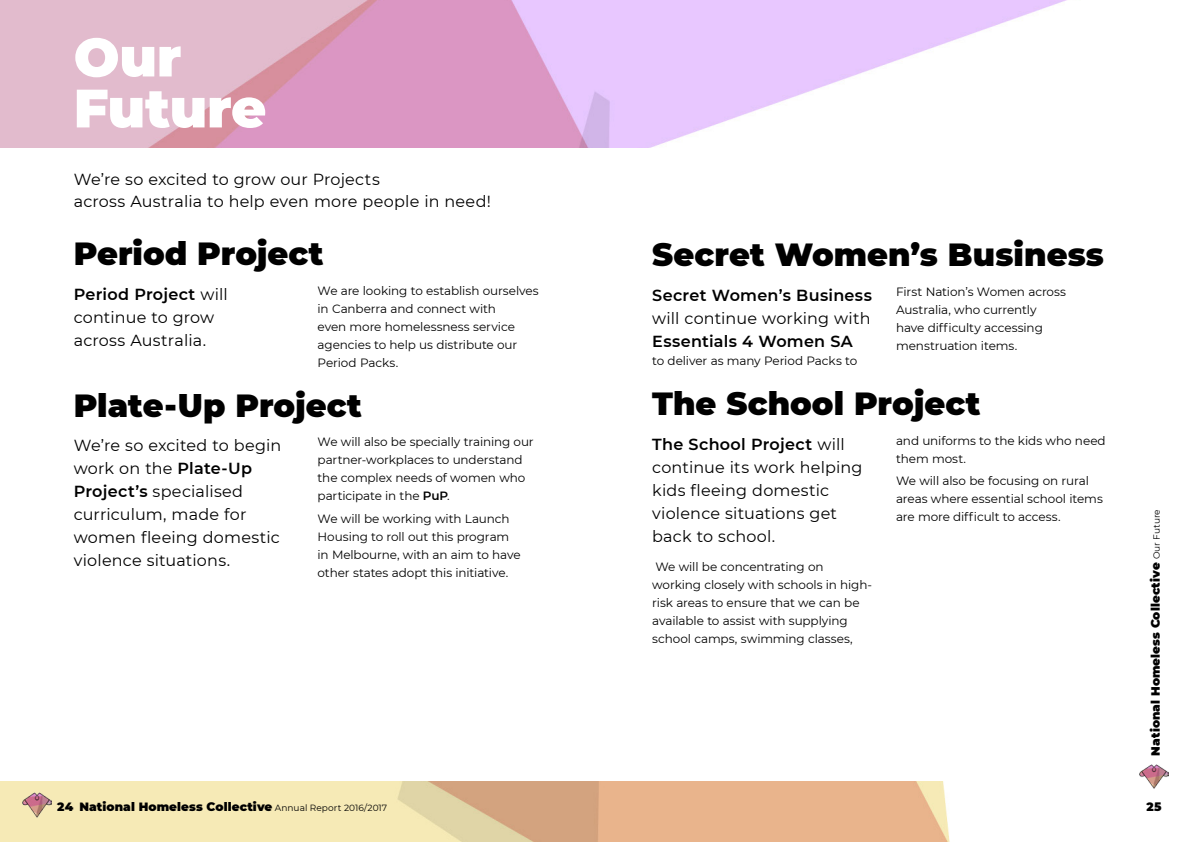
<style>
.page{position:relative;width:1191px;height:842px;background:#fff}
.page>*{position:absolute;margin:0;border:0;box-sizing:border-box;transform-origin:0 0}
.t1{font:900 54px/51px "Montserrat";letter-spacing:-.005em;color:#fff}
.t2{font:900 32px "Montserrat";color:#000}
.t3{font:16px/23px "Montserrat";letter-spacing:.01em;color:#000}
.t4{font:600 16px "Montserrat";letter-spacing:.015em;color:#000}
.t5{font:12px/18px "Montserrat";letter-spacing:-.01em;color:#000}
.t6{font:900 12px "Montserrat";letter-spacing:.01em;color:#000}
.s1{font-weight:600}
.s2{font-weight:400;font-size:9px}
</style>
<div class="page">
<img style="left:0;top:0;width:1067px;height:842px">
<div style="left:0;top:149px;width:1191px;height:632px;background:#fff"></div>
<img style="left:23px;top:791px;width:28px;height:28px">
<img style="left:1140px;top:764px;width:28px;height:25px">
<h1 class="t1" style="left:74px;top:28px;width:194px">Our<br>Future</h1>
<h3 class="t3" style="left:74px;top:167px;width:418px">We’re so excited to grow our Projects<br>across Australia to help even more people in need!</h3>
<h2 class="t2" style="left:74px;top:230px;width:251px">Period Project</h2>
<h3 class="t3" style="left:74px;top:282px;width:155px"><span class="s1">Period Project</span> will continue to grow across Australia.</h3>
<p class="t5" style="left:317px;top:281px;width:223px">We are looking to establish ourselves in Canberra and connect with<br>even more homelessness service agencies to help us distribute our<br>Period Packs.</p>
<h2 class="t2" style="left:74px;top:382px;width:290px">Plate-Up Project</h2>
<h3 class="t3" style="left:74px;top:434px;width:209px">We’re so excited to begin work on the <span class="s1">Plate-Up<br>Project’s</span> specialised curriculum, made for women fleeing domestic violence situations.</h3>
<p class="t5" style="left:317px;top:433px;width:218px">We will also be specially training our partner-workplaces to understand the complex needs of women who participate in the <span class="s1">PuP</span>.</p>
<p class="t5" style="left:317px;top:509px;width:204px">We will be working with Launch<br>Housing to roll out this program in Melbourne, with an aim to have other states adopt this initiative.</p>
<p class="t6" style="left:57px;top:798px;width:331px">24 National Homeless Collective <span class="s2">Annual Report 2016/2017</span></p>
<h2 class="t2" style="left:652px;top:231px;width:453px">Secret Women’s Business</h2>
<h3 class="t4" style="left:652px;top:284px;width:221px">Secret Women’s Business</h3>
<h3 class="t3" style="left:652px;top:306px;width:220px">will continue working with</h3>
<h3 class="t4" style="left:652px;top:330px;width:202px">Essentials 4 Women SA</h3>
<p class="t5" style="left:652px;top:351px;width:206px">to deliver as many Period Packs to</p>
<p class="t5" style="left:896px;top:282px;width:171px">First Nation’s Women across<br>Australia, who currently have difficulty accessing menstruation items.</p>
<h2 class="t2" style="left:652px;top:380px;width:330px">The School Project</h2>
<h3 class="t3" style="left:652px;top:432px;width:212px"><span class="s1">The School Project</span> will continue its work helping kids fleeing domestic violence situations get back to school.</h3>
<p class="t5" style="left:652px;top:557px;width:221px">We will be concentrating on working closely with schools in high&shy;risk areas to ensure that we can be available to assist with supplying school camps, swimming classes,</p>
<p class="t5" style="left:896px;top:431px;width:211px">and uniforms to the kids who need them most.</p>
<p class="t5" style="left:896px;top:471px;width:208px">We will also be focusing on rural areas where essential school items are more difficult to access.</p>
<p class="t6" style="left:1146px;top:755px;width:248px;rotate:-90deg">National Homeless Collective <span class="s2">Our Future</span></p>
<p class="t6" style="left:1146px;top:798px;width:17px">25</p>
</div>
